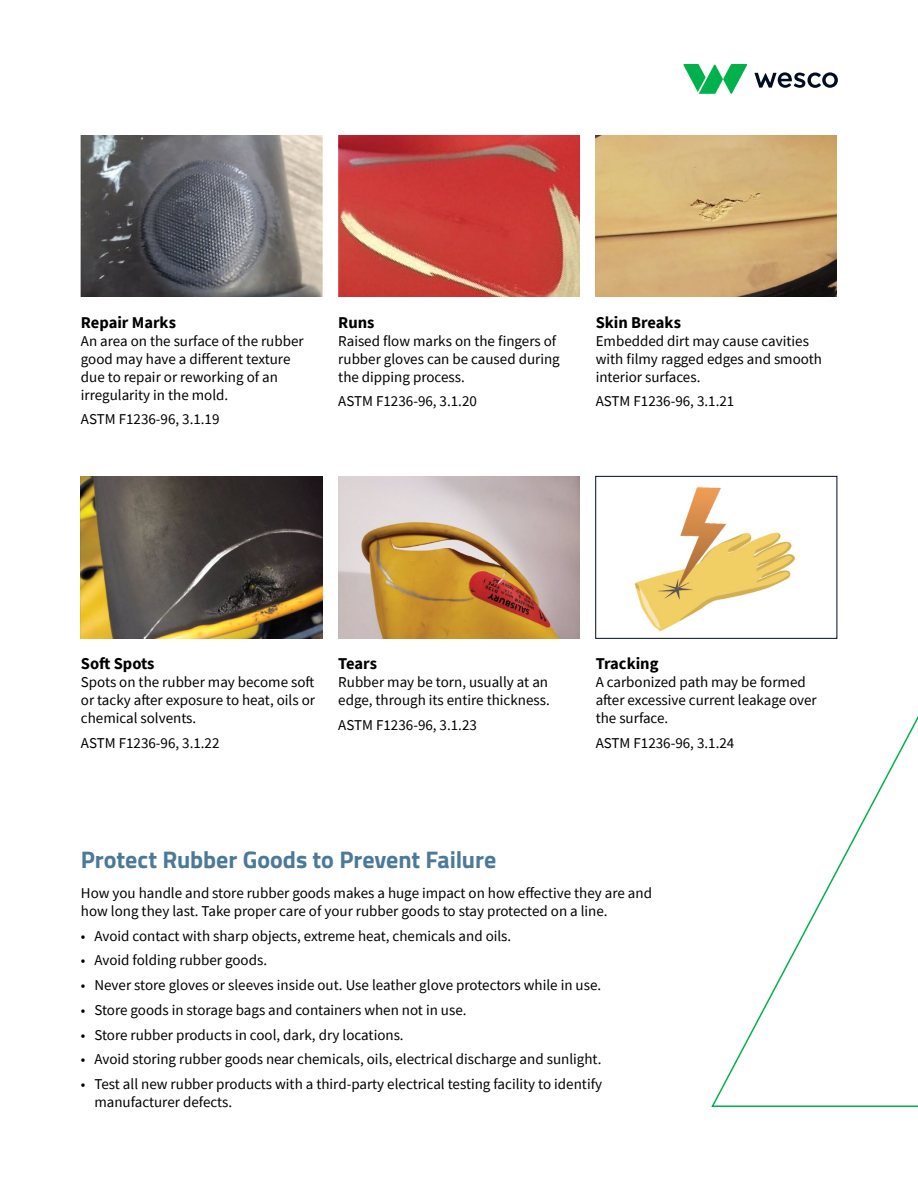
<style>
.page{position:relative;width:918px;height:1188px;background:#fff}
.page>*{position:absolute;margin:0;border:0;box-sizing:border-box;transform-origin:0 0}
.t1{font:700 24px "Titillium Web";letter-spacing:-.005em;color:#4c7998}
.t2{font:700 16.5px "Source Sans Pro";color:#000}
.t3{font:15px/18px "Source Sans Pro";color:#000}
</style>
<div class="page">
<svg style="left:683px;top:64px;width:64px;height:30px"></svg>
<svg style="left:755px;top:72px;width:83px;height:16px"></svg>
<img style="left:81px;top:135px;width:241px;height:162px">
<img style="left:338px;top:135px;width:242px;height:162px">
<img style="left:596px;top:135px;width:241px;height:162px">
<img style="left:81px;top:476px;width:241px;height:162px">
<img style="left:338px;top:476px;width:242px;height:162px">
<img style="left:634px;top:486px;width:161px;height:146px">
<div style="left:596px;top:476px;width:241px;height:163px;border:1px solid #000d20"></div>
<svg style="left:710px;top:621px;width:208px;height:486px"></svg>
<p class="t2" style="left:81px;top:311px;width:97px">Repair Marks</p>
<p class="t3" style="left:81px;top:331px;width:224px">An area on the surface of the rubber good may have a different texture due to repair or reworking of an irregularity in the mold.</p>
<p class="t3" style="left:81px;top:410px;width:140px">ASTM F1236-96, 3.1.19</p>
<p class="t2" style="left:338px;top:311px;width:38px">Runs</p>
<p class="t3" style="left:338px;top:331px;width:223px">Raised flow marks on the fingers of rubber gloves can be caused during the dipping process.</p>
<p class="t3" style="left:338px;top:392px;width:140px">ASTM F1236-96, 3.1.20</p>
<p class="t2" style="left:596px;top:311px;width:87px">Skin Breaks</p>
<p class="t3" style="left:596px;top:331px;width:228px">Embedded dirt may cause cavities with filmy ragged edges and smooth interior surfaces.</p>
<p class="t3" style="left:596px;top:392px;width:140px">ASTM F1236-96, 3.1.21</p>
<p class="t2" style="left:81px;top:652px;width:75px">Soft Spots</p>
<p class="t3" style="left:81px;top:673px;width:236px;text-align:justify">Spots on the rubber may become soft or tacky after exposure to heat, oils or chemical solvents.</p>
<p class="t3" style="left:81px;top:734px;width:140px">ASTM F1236-96, 3.1.22</p>
<p class="t2" style="left:338px;top:652px;width:40px">Tears</p>
<p class="t3" style="left:338px;top:673px;width:213px">Rubber may be torn, usually at an edge, through its entire thickness.</p>
<p class="t3" style="left:338px;top:716px;width:140px">ASTM F1236-96, 3.1.23</p>
<p class="t2" style="left:596px;top:652px;width:64px">Tracking</p>
<p class="t3" style="left:596px;top:673px;width:223px">A carbonized path may be formed after excessive current leakage over the surface.</p>
<p class="t3" style="left:596px;top:734px;width:140px">ASTM F1236-96, 3.1.24</p>
<h1 class="t1" style="left:81px;top:841px;width:417px">Protect Rubber Goods to Prevent Failure</h1>
<p class="t3" style="left:81px;top:884px;width:573px">How you handle and store rubber goods makes a huge impact on how effective they are and how long they last. Take proper care of your rubber goods to stay protected on a line.</p>
<p class="t3" style="left:81px;top:926px;width:432px">• Avoid contact with sharp objects, extreme heat, chemicals and oils.</p>
<p class="t3" style="left:81px;top:951px;width:188px">• Avoid folding rubber goods.</p>
<p class="t3" style="left:81px;top:976px;width:522px">• Never store gloves or sleeves inside out. Use leather glove protectors while in use.</p>
<p class="t3" style="left:81px;top:1001px;width:387px">• Store goods in storage bags and containers when not in use.</p>
<p class="t3" style="left:81px;top:1025px;width:324px">• Store rubber products in cool, dark, dry locations.</p>
<p class="t3" style="left:81px;top:1050px;width:522px">• Avoid storing rubber goods near chemicals, oils, electrical discharge and sunlight.</p>
<p class="t3" style="left:94px;top:1075px;width:509px;text-indent:-14px">• Test all new rubber products with a third-party electrical testing facility to identify manufacturer defects.</p>
</div>
